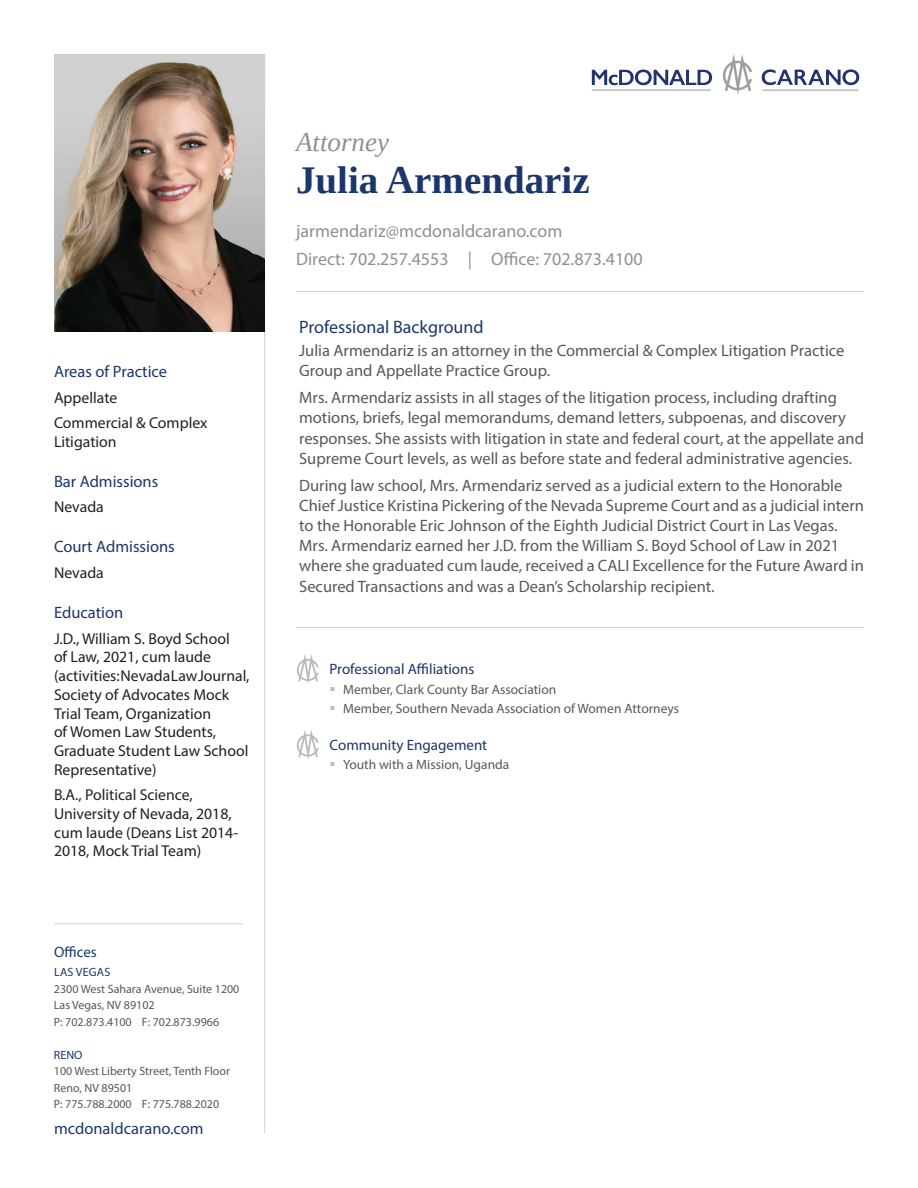
<style>
.page{position:relative;width:918px;height:1188px;background:#fff}
.page>*{position:absolute;margin:0;border:0;box-sizing:border-box;transform-origin:0 0}
.t1{font:700 39px "Tinos";color:#1c366c}
.t2{font:italic 27px "Tinos";color:#8e9091}
.t3{font:18px "Myriad Pro";color:#8e9091}
.t4{font:18px "Myriad Pro";color:#1c366c}
.t5{font:16.5px/20.2px "Myriad Pro";color:#57585a}
.t6{font:16.5px "Myriad Pro";color:#1c366c}
.t7{font:15.75px/18.8px "Myriad Pro";color:#231f20}
.t8{font:15px "Myriad Pro";color:#1c366c}
.t9{font:13.5px/19.8px "Myriad Pro";color:#57585a}
.t10{font:12px/16.5px "Myriad Pro";color:#57585a}
.t11{font:12px "Myriad Pro";letter-spacing:.02em;color:#1c366c}
</style>
<div class="page">
<hr style="left:264px;top:54px;width:1px;height:1079px;background:#d1d2d4">
<hr style="left:54px;top:923px;width:189px;height:1px;background:#d1d2d4">
<hr style="left:592px;top:90px;width:119px;height:1px;background:#9d9fa2">
<hr style="left:762px;top:90px;width:97px;height:1px;background:#9d9fa2">
<svg style="left:723px;top:54px;width:29px;height:41px"></svg>
<svg style="left:592px;top:70px;width:120px;height:15px"></svg>
<svg style="left:762px;top:69px;width:97px;height:16px"></svg>
<hr style="left:296px;top:291px;width:568px;height:1px;background:#d1d2d4">
<img style="left:54px;top:54px;width:211px;height:277px">
<svg style="left:297px;top:654px;width:22px;height:30px"></svg>
<svg style="left:297px;top:730px;width:22px;height:30px"></svg>
<hr style="left:296px;top:627px;width:568px;height:1px;background:#d1d2d4">
<p class="t6" style="left:54px;top:361px;width:115px">Areas of Practice</p>
<p class="t7" style="left:54px;top:384px;width:155px;line-height:25.5px">Appellate<br>Commercial &amp; Complex</p>
<p class="t7" style="left:54px;top:432px;width:64px">Litigation</p>
<p class="t6" style="left:54px;top:471px;width:106px">Bar Admissions</p>
<p class="t7" style="left:54px;top:498px;width:51px">Nevada</p>
<p class="t6" style="left:54px;top:537px;width:122px">Court Admissions</p>
<p class="t7" style="left:54px;top:563px;width:51px">Nevada</p>
<p class="t6" style="left:54px;top:602px;width:71px">Education</p>
<p class="t7" style="left:54px;top:629px;width:197px">J.D., William S. Boyd School<br>of Law, 2021, cum laude (activities: Nevada Law Journal,<br>Society of Advocates Mock<br>Trial Team, Organization<br>of Women Law Students,<br>Graduate Student Law School<br>Representative)</p>
<p class="t7" style="left:54px;top:785px;width:186px">B.A., Political Science,<br>University of Nevada, 2018, cum laude (Deans List 2014-<br>2018, Mock Trial Team)</p>
<p class="t8" style="left:54px;top:942px;width:44px">Offices</p>
<p class="t11" style="left:54px;top:965px;width:58px">LAS VEGAS</p>
<p class="t10" style="left:54px;top:980px;width:187px">2300 West Sahara Avenue, Suite 1200<br>Las Vegas, NV 89102<br>P: 702.873.4100 F: 702.873.9966</p>
<p class="t11" style="left:54px;top:1047px;width:30px">RENO</p>
<p class="t10" style="left:54px;top:1063px;width:178px">100 West Liberty Street, Tenth Floor<br>Reno, NV 89501<br>P: 775.788.2000 F: 775.788.2020</p>
<p class="t6" style="left:54px;top:1118px;width:151px">mcdonaldcarano.com</p>
<h2 class="t2" style="left:296px;top:124px;width:94px">Attorney</h2>
<h1 class="t1" style="left:296px;top:153px;width:295px">Julia Armendariz</h1>
<p class="t3" style="left:296px;top:220px;width:268px">jarmendariz@mcdonaldcarano.com</p>
<p class="t3" style="left:296px;top:247px;width:348px">Direct: 702.257.4553 | Office: 702.873.4100</p>
<p class="t4" style="left:299px;top:315px;width:186px">Professional Background</p>
<p class="t5" style="left:299px;top:340px;width:547px">Julia Armendariz is an attorney in the Commercial &amp; Complex Litigation Practice<br>Group and Appellate Practice Group.</p>
<p class="t5" style="left:299px;top:387px;width:566px">Mrs. Armendariz assists in all stages of the litigation process, including drafting motions, briefs, legal memorandums, demand letters, subpoenas, and discovery responses. She assists with litigation in state and federal court, at the appellate and Supreme Court levels, as well as before state and federal administrative agencies.</p>
<p class="t5" style="left:299px;top:475px;width:566px">During law school, Mrs. Armendariz served as a judicial extern to the Honorable Chief Justice Kristina Pickering of the Nevada Supreme Court and as a judicial intern to the Honorable Eric Johnson of the Eighth Judicial District Court in Las Vegas.<br>Mrs. Armendariz earned her J.D. from the William S. Boyd School of Law in 2021 where she graduated cum laude, received a CALI Excellence for the Future Award in Secured Transactions and was a Dean’s Scholarship recipient.</p>
<p class="t8" style="left:330px;top:660px;width:146px">Professional Affiliations</p>
<p class="t9" style="left:343px;top:679px;width:338px">Member, Clark County Bar Association<br>Member, Southern Nevada Association of Women Attorneys</p>
<p class="t8" style="left:330px;top:735px;width:159px">Community Engagement</p>
<p class="t9" style="left:343px;top:755px;width:168px">Youth with a Mission, Uganda</p>
</div>
